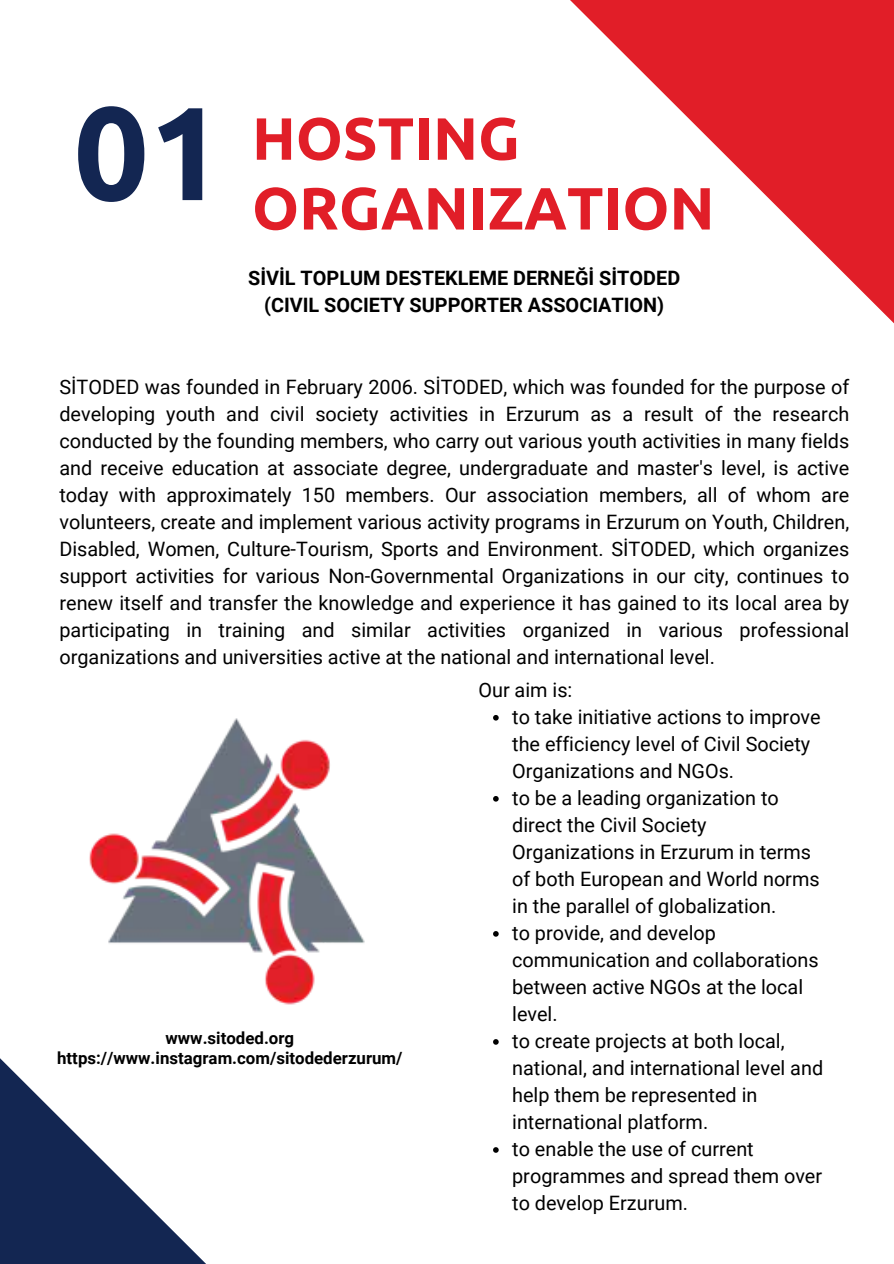
<style>
.page{position:relative;width:894px;height:1264px;background:#fff}
.page>*{position:absolute;margin:0;border:0;box-sizing:border-box;transform-origin:0 0}
.t1{font:700 132.3px "Ubuntu";color:#132652}
.t2{font:700 59.55px "Ubuntu";color:#e11e28}
.t3{font:19.8px/27px "Roboto";color:#000;text-align:justify}
.t4{font:700 19.8px/27px "Roboto";color:#000;text-align:center}
.t5{font:700 16.8px/20.2px "Roboto";color:#000;text-align:center}
</style>
<div class="page">
<svg style="left:0;top:1058px;width:205px;height:205px"></svg>
<svg style="left:570px;top:0;width:323px;height:323px"></svg>
<img style="left:89px;top:718px;width:276px;height:287px">
<svg style="left:493px;top:715px;width:5px;height:5px"></svg>
<svg style="left:493px;top:796px;width:5px;height:5px"></svg>
<svg style="left:493px;top:931px;width:5px;height:5px"></svg>
<svg style="left:493px;top:1039px;width:5px;height:5px"></svg>
<svg style="left:493px;top:1147px;width:5px;height:5px"></svg>
<h1 class="t1" style="left:74px;top:77px;width:152px">01</h1>
<h2 class="t2" style="left:252px;top:104px;width:269px">HOSTING</h2>
<h2 class="t2" style="left:252px;top:174px;width:464px">ORGANIZATION</h2>
<p class="t4" style="left:248px;top:265px;width:433px">SİVİL TOPLUM DESTEKLEME DERNEĞİ SİTODED (CIVIL SOCIETY SUPPORTER ASSOCIATION)</p>
<p class="t3" style="left:59px;top:373px;width:791px">SİTODED was founded in February 2006. SİTODED, which was founded for the purpose of developing youth and civil society activities in Erzurum as a result of the research conducted by the founding members, who carry out various youth activities in many fields and receive education at associate degree, undergraduate and master's level, is active today with approximately 150 members. Our association members, all of whom are volunteers, create and implement various activity programs in Erzurum on Youth, Children, Disabled, Women, Culture-Tourism, Sports and Environment. SİTODED, which organizes support activities for various Non-Governmental Organizations in our city, continues to renew itself and transfer the knowledge and experience it has gained to its local area by participating in training and similar activities organized in various professional organizations and universities active at the national and international level.</p>
<p class="t3" style="left:512px;top:676px;width:312px;text-align:left;text-indent:-34px">Our aim is:<br>to take initiative actions to improve the efficiency level of Civil Society<br>Organizations and NGOs.<br>to be a leading organization to direct the Civil Society<br>Organizations in Erzurum in terms of both European and World norms in the parallel of globalization.<br>to provide, and develop communication and collaborations between active NGOs at the local level.<br>to create projects at both local, national, and international level and help them be represented in international platform.<br>to enable the use of current programmes and spread them over to develop Erzurum.</p>
<p class="t5" style="left:57px;top:1027px;width:347px">www.sitoded.org https://www.instagram.com/sitodederzurum/</p>
</div>
